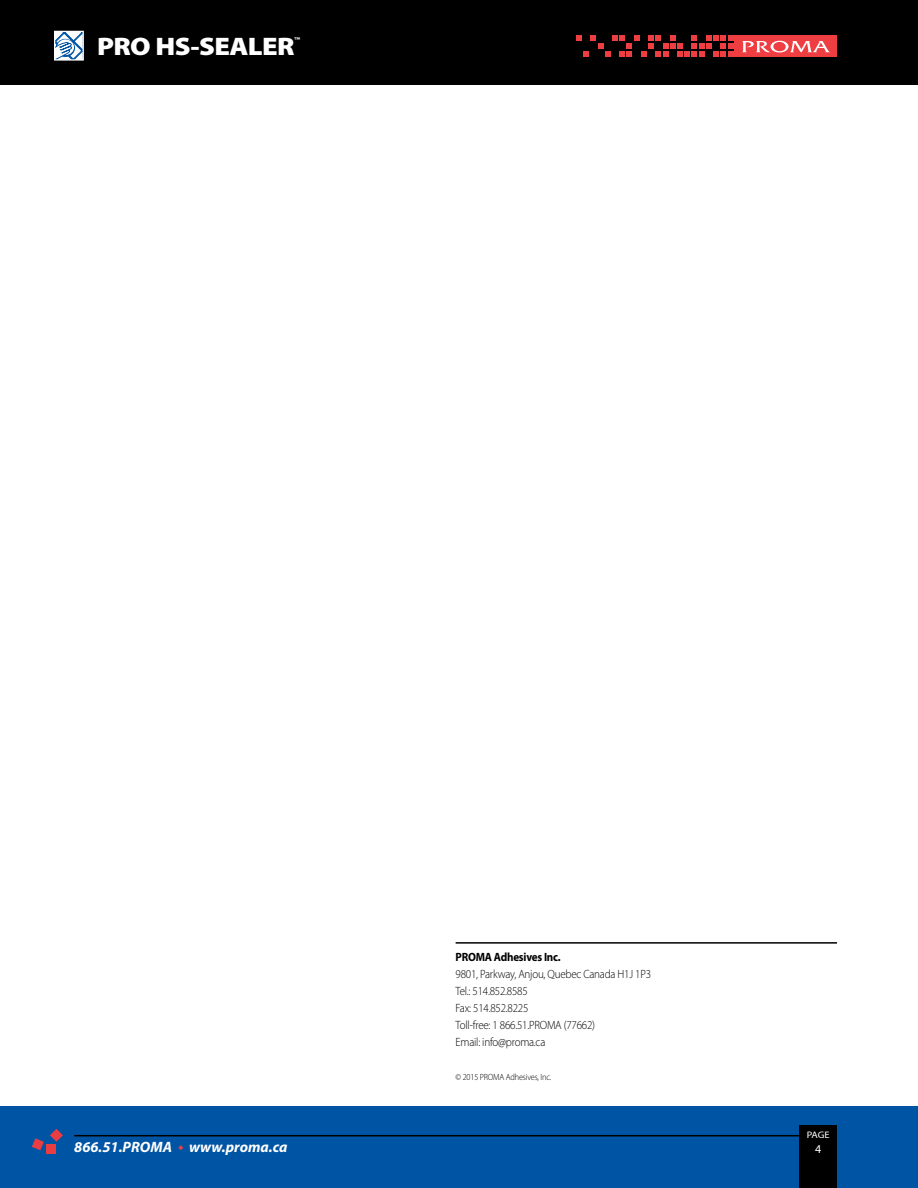
<style>
.page{position:relative;width:918px;height:1188px;background:#fff}
.page>*{position:absolute;margin:0;border:0;box-sizing:border-box;transform-origin:0 0}
.t1{font:900 25.35px "Myriad Pro";letter-spacing:-.02em;color:#fff;scale:1.11 1}
.t2{font:italic 700 15px "Myriad Pro";color:#fff}
.t3{font:300 12px/17.1px "Myriad Pro";letter-spacing:-.02em;color:#000;scale:.92 1}
.t4{font:700 12px "Myriad Pro";letter-spacing:-.02em;color:#000;scale:.92 1}
.t5{font:12px "Myriad Pro";color:#fff}
.t6{font:9.45px "Myriad Pro";color:#fff;scale:1.11 1}
.t7{font:300 9px "Myriad Pro";letter-spacing:-.02em;color:#000;scale:.92 1}
.t8{font:600 8.4px "Myriad Pro";color:#fff;scale:1.11 1}
</style>
<div class="page">
<div style="left:0;top:0;width:918px;height:84px;background:#000"></div>
<div style="left:0;top:1107px;width:918px;height:81px;background:#0054a4"></div>
<div style="left:799px;top:1125px;width:38px;height:63px;background:#000"></div>
<hr style="left:74px;top:1135px;width:725px;height:1px;background:#000">
<svg style="left:56px;top:33px;width:26px;height:26px"></svg>
<div style="left:54px;top:31px;width:30px;height:30px;border:1px solid #fff"></div>
<div style="left:735px;top:35px;width:102px;height:22px;background:#ef3e42"></div>
<svg style="left:576px;top:35px;width:157px;height:22px"></svg>
<svg style="left:742px;top:41px;width:88px;height:12px"></svg>
<hr style="left:456px;top:942px;width:381px;height:2px;background:#000">
<div style="left:46px;top:1145px;width:9px;height:9px;background:#e93d42"></div>
<svg style="left:50px;top:1129px;width:13px;height:13px"></svg>
<svg style="left:32px;top:1138px;width:12px;height:12px"></svg>
<h1 class="t1" style="left:97px;top:30px;width:179px">PRO HS-SEALER</h1>
<p class="t8" style="left:294px;top:35px;width:7px">™</p>
<p class="t2" style="left:74px;top:1137px;width:215px">866.51.PROMA www.proma.ca</p>
<p class="t4" style="left:456px;top:949px;width:116px">PROMA Adhesives Inc.</p>
<p class="t3" style="left:456px;top:965px;width:214px">9801, Parkway, Anjou, Quebec Canada H1J 1P3<br>Tel.: 514.852.8585<br>Fax: 514.852.8225<br>Toll-free: 1 866.51.PROMA (77662)<br>Email: info@proma.ca</p>
<p class="t7" style="left:456px;top:1072px;width:106px">© 2015 PROMA Adhesives, Inc.</p>
<p class="t6" style="left:807px;top:1129px;width:22px">PAGE</p>
<p class="t5" style="left:815px;top:1141px;width:8px">4</p>
</div>
